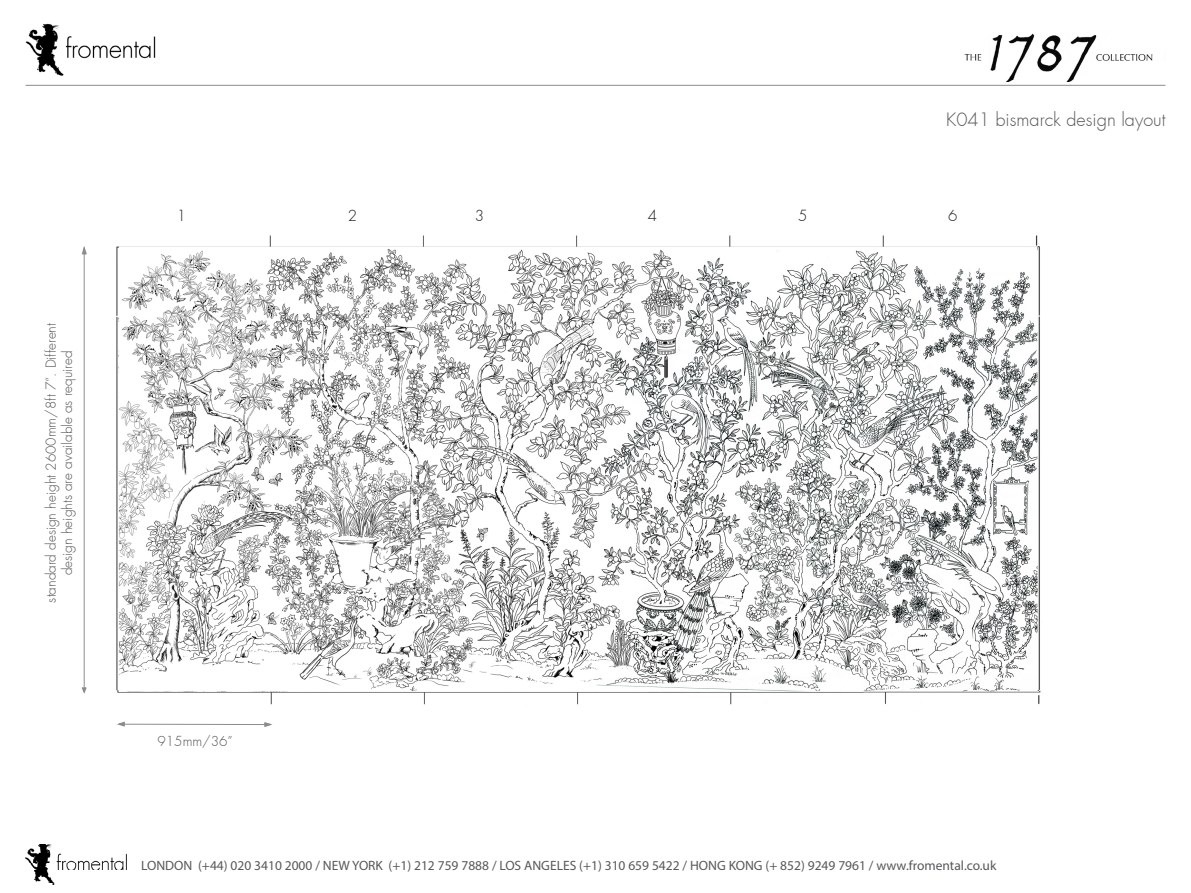
<style>
.page{position:relative;width:1191px;height:893px;background:#fff}
.page>*{position:absolute;margin:0;border:0;box-sizing:border-box;transform-origin:0 0}
.t1{font:300 18px "Futura";color:#57585a}
.t2{font:300 15px "Futura";color:#231f20}
.t3{font:13.5px "Myriad Pro";color:#57585a}
.t4{font:300 13.5px/16.2px "Futura";color:#57585a;text-align:center}
</style>
<div class="page">
<hr style="left:26px;top:85px;width:1139px;height:1px;background:#8a8c8f">
<img style="left:25px;top:23px;width:131px;height:53px">
<img style="left:116px;top:235px;width:925px;height:470px">
<hr style="left:84px;top:247px;width:1px;height:444px;background:#8a8c8f">
<svg style="left:81px;top:685px;width:6px;height:9px"></svg>
<svg style="left:81px;top:246px;width:6px;height:10px"></svg>
<img style="left:26px;top:844px;width:101px;height:41px">
<svg style="left:264px;top:722px;width:8px;height:5px"></svg>
<svg style="left:117px;top:721px;width:10px;height:6px"></svg>
<hr style="left:121px;top:724px;width:148px;height:1px;background:#8a8c8f">
<img style="left:964px;top:33px;width:189px;height:49px">
<p class="t4" style="left:43px;top:603px;width:281px;rotate:-90deg">standard design height 2600mm/8ft 7”. Different design heights are available as required</p>
<p class="t2" style="left:177px;top:206px;width:11px">1</p>
<p class="t2" style="left:348px;top:206px;width:11px">2</p>
<p class="t2" style="left:475px;top:206px;width:11px">3</p>
<p class="t2" style="left:647px;top:206px;width:11px">4</p>
<p class="t2" style="left:798px;top:206px;width:11px">5</p>
<p class="t1" style="left:946px;top:108px;width:221px">K041 bismarck design layout</p>
<p class="t2" style="left:948px;top:206px;width:11px">6</p>
<p class="t4" style="left:157px;top:733px;width:77px">915mm/36”</p>
<p class="t3" style="left:141px;top:857px;width:856px">LONDON (+44) 020 3410 2000 / NEW YORK (+1) 212 759 7888 / LOS ANGELES (+1) 310 659 5422 / HONG KONG (+ 852) 9249 7961 / www.fromental.co.uk</p>
</div>
